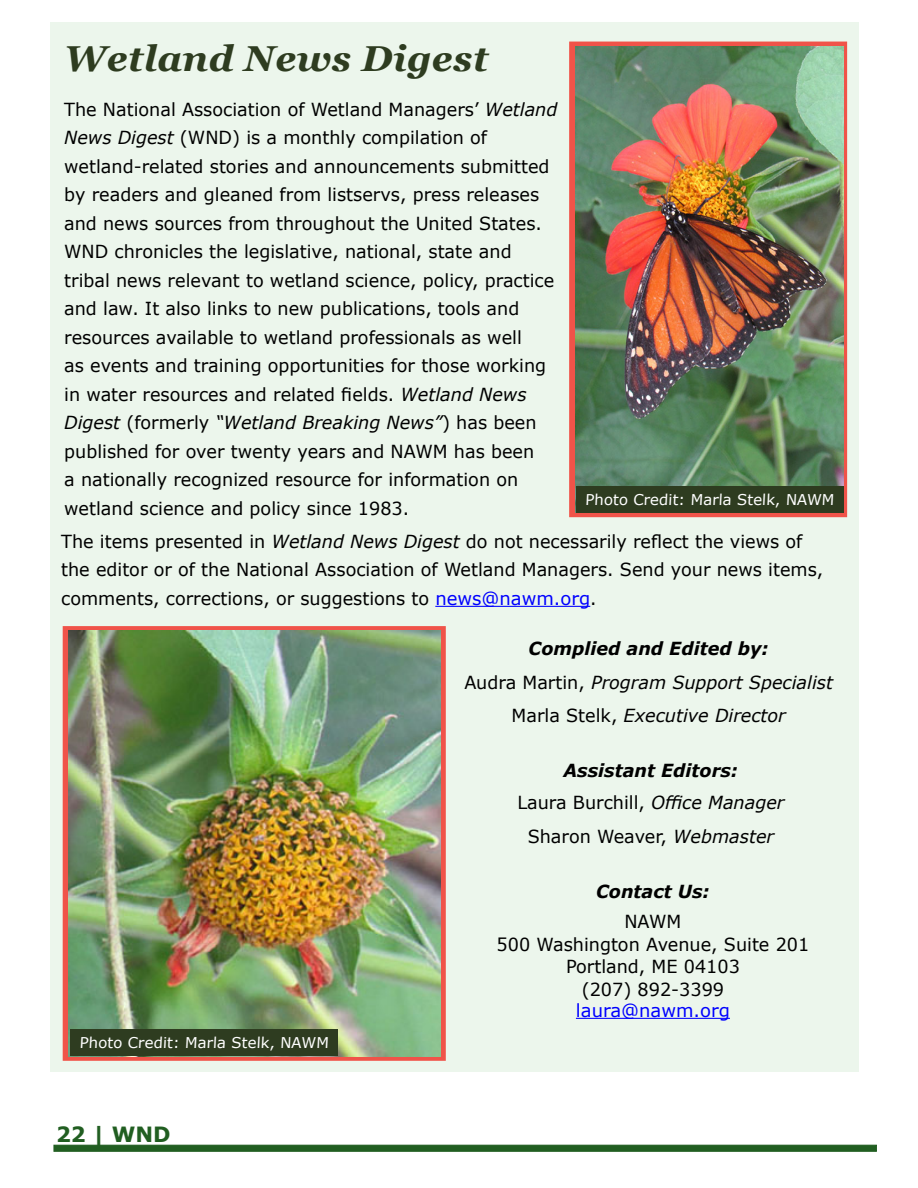
<style>
.page{position:relative;width:918px;height:1188px;background:#fff}
.page>*{position:absolute;margin:0;border:0;box-sizing:border-box;transform-origin:0 0}
.t1{font:italic 700 36px "Georgia";letter-spacing:.01em;color:#2e3c20;scale:1.04 1}
.t2{font:700 21px "Verdana";color:#215e21}
.t3{font:18px/28.5px "Verdana";color:#000}
.t4{font:italic 18px/33.8px "Verdana";color:#000;text-align:center}
.t5{font:18px "Verdana";color:#00f}
.t6{font:italic 700 18px "Verdana";color:#000}
.t7{font:14.85px "Verdana";color:#fff}
.s1{font-style:italic}
.s2{color:#000101}
.s3{color:#00f}
.s4{font-weight:700}
.s5{font-style:normal}
.s6{font-weight:700;font-style:italic}
</style>
<div class="page">
<div style="left:53px;top:1145px;width:824px;height:7px;background:#215e21;border:1px solid #215e21"></div>
<div style="left:50px;top:22px;width:809px;height:1049px;background:#ecf6ec"></div>
<hr style="left:435px;top:606px;width:155px;height:1px;background:#00f">
<hr style="left:576px;top:1018px;width:154px;height:1px;background:#00f">
<div style="left:569px;top:42px;width:278px;height:475px;border:6px solid #f05349"></div>
<div style="left:63px;top:626px;width:383px;height:435px;border:6px solid #f05349"></div>
<img style="left:575px;top:47px;width:269px;height:466px">
<img style="left:68px;top:631px;width:372px;height:426px">
<div style="left:70px;top:1029px;width:268px;height:27px;background:#2e3c20"></div>
<div style="left:576px;top:486px;width:268px;height:27px;background:#2e3c20"></div>
<h1 class="t1" style="left:64px;top:35px;width:409px">Wetland News Digest</h1>
<p class="t3" style="left:64px;top:95px;width:495px">The National Association of Wetland Managers’ <span class="s1">Wetland News Digest</span> (WND) is a monthly compilation of wetland-related stories and announcements submitted by readers and gleaned from listservs, press releases and news sources from throughout the United States.<br>WND chronicles the legislative, national, state and tribal news relevant to wetland science, policy, practice and law. It also links to new publications, tools and resources available to wetland professionals as well<br>as events and training opportunities for those working in water resources and related fields. <span class="s1">Wetland News Digest</span> (formerly <span class="s1">“Wetland Breaking News”</span>) has been published for over <span class="s2">twenty years</span> and NAWM has been<br>a nationally recognized resource for information on wetland science and policy since 1983.</p>
<p class="t3" style="left:61px;top:527px;width:764px">The items presented in <span class="s1">Wetland News Digest</span> do not necessarily reflect the views of the editor or of the National Association of Wetland Managers. Send your news items, comments, corrections, or suggestions to <span class="s3">news@nawm.org</span>.</p>
<p class="t7" style="left:585px;top:489px;width:252px">Photo Credit: Marla Stelk, NAWM</p>
<p class="t4" style="left:464px;top:631px;width:370px"><span class="s4">Complied and Edited by:<br></span><span class="s5">Audra Martin,</span> Program Support Specialist<br><span class="s5">Marla Stelk,</span> Executive Director</p>
<p class="t7" style="left:80px;top:1033px;width:252px">Photo Credit: Marla Stelk, NAWM</p>
<p class="t2" style="left:56px;top:1120px;width:116px">22 | WND</p>
<p class="t3" style="left:517px;top:753px;width:269px;line-height:33px;text-align:center"><span class="s6">Assistant Editors:<br></span>Laura Burchill, <span class="s1">Office Manager<br></span>Sharon Weaver, <span class="s1">Webmaster</span></p>
<p class="t6" style="left:596px;top:878px;width:115px">Contact Us:</p>
<p class="t3" style="left:497px;top:910px;width:314px;line-height:22.5px;text-align:center">NAWM<br>500 Washington Avenue, Suite 201<br>Portland, ME 04103<br>(207) 892-3399</p>
<p class="t5" style="left:576px;top:998px;width:156px">laura@nawm.org</p>
</div>
